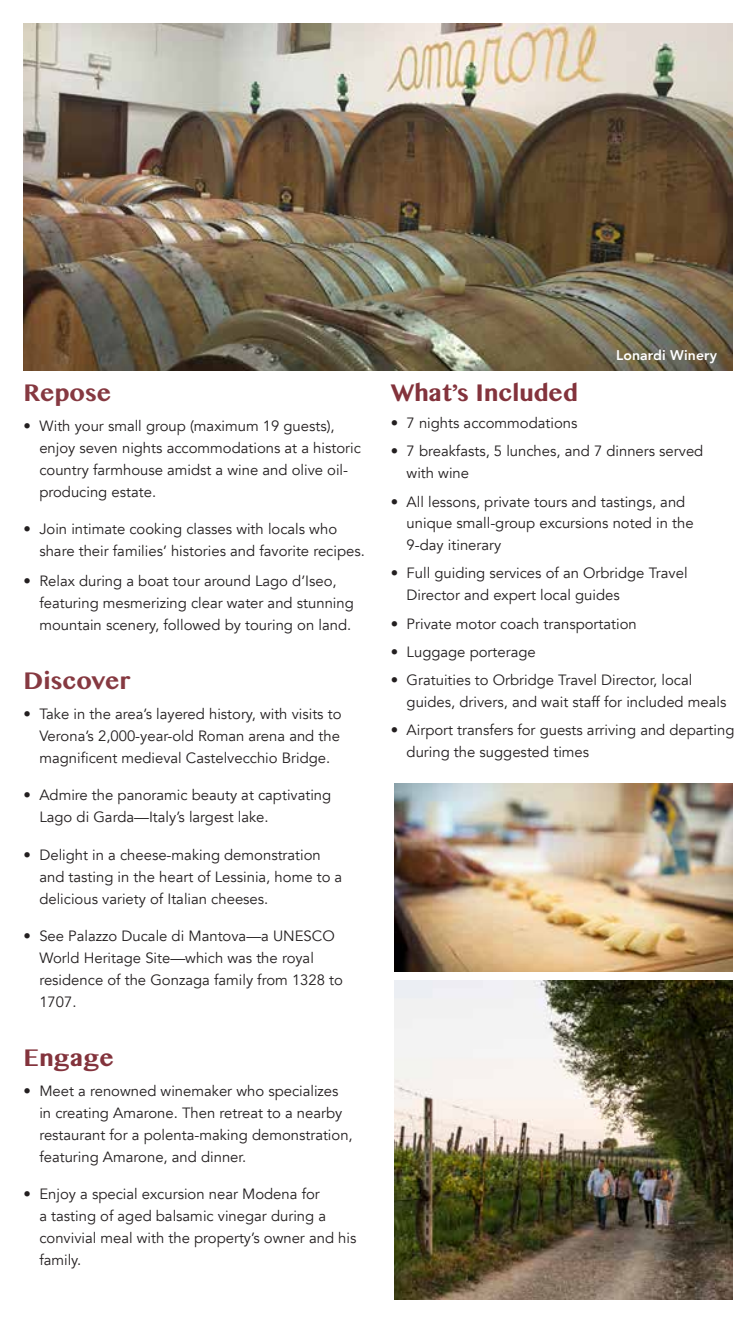
<style>
.page{position:relative;width:756px;height:1323px;background:#fff}
.page>*{position:absolute;margin:0;border:0;box-sizing:border-box;transform-origin:0 0}
.t1{font:700 28px "Khmer MN";color:#83333c}
.t2{font:700 28px "Khmer MN";color:#863941}
.t3{font:14.88px/21.9px "Avenir";color:#231f20}
.t4{font:800 14px "Avenir";letter-spacing:.01em;color:#fff}
</style>
<div class="page">
<img style="left:24px;top:24px;width:708px;height:346px">
<img style="left:394px;top:784px;width:338px;height:187px">
<img style="left:394px;top:980px;width:338px;height:319px">
<h1 class="t2" style="left:24px;top:375px;width:89px">Repose</h1>
<p class="t3" style="left:39px;top:415px;width:323px;text-indent:-16px">• With your small group (maximum 19 guests), enjoy seven nights accommodations at a historic country farmhouse amidst a wine and olive oil&shy;producing estate.</p>
<p class="t3" style="left:39px;top:519px;width:327px;text-indent:-16px">• Join intimate cooking classes with locals who share their families’ histories and favorite recipes.</p>
<p class="t3" style="left:39px;top:570px;width:316px;text-indent:-16px">• Relax during a boat tour around Lago d’Iseo, featuring mesmerizing clear water and stunning mountain scenery, followed by touring on land.</p>
<h1 class="t2" style="left:24px;top:663px;width:108px">Discover</h1>
<p class="t3" style="left:39px;top:703px;width:304px;text-align:justify;text-indent:-16px">• Take in the area’s layered history, with visits to Verona’s 2,000-year-old Roman arena and the magnificent medieval Castelvecchio Bridge.</p>
<p class="t3" style="left:39px;top:785px;width:293px;text-indent:-16px">• Admire the panoramic beauty at captivating<br>Lago di Garda—Italy’s largest lake.</p>
<p class="t3" style="left:39px;top:844px;width:305px;text-indent:-16px">• Delight in a cheese-making demonstration and tasting in the heart of Lessinia, home to a delicious variety of Italian cheeses.</p>
<p class="t3" style="left:39px;top:925px;width:305px;text-indent:-16px">• See Palazzo Ducale di Mantova—a UNESCO<br>World Heritage Site—which was the royal residence of the Gonzaga family from 1328 to<br>1707.</p>
<h1 class="t1" style="left:24px;top:1040px;width:92px">Engage</h1>
<p class="t3" style="left:39px;top:1080px;width:315px;text-indent:-16px">• Meet a renowned winemaker who specializes in creating Amarone. Then retreat to a nearby restaurant for a polenta-making demonstration, featuring Amarone, and dinner.</p>
<p class="t3" style="left:39px;top:1184px;width:319px;text-indent:-16px">• Enjoy a special excursion near Modena for<br>a tasting of aged balsamic vinegar during a convivial meal with the property’s owner and his family.</p>
<p class="t4" style="left:616px;top:344px;width:103px">Lonardi Winery</p>
<h1 class="t1" style="left:391px;top:375px;width:189px">What’s Included</h1>
<p class="t3" style="left:391px;top:413px;width:188px">• 7 nights accommodations</p>
<p class="t3" style="left:407px;top:441px;width:298px;text-indent:-16px">• 7 breakfasts, 5 lunches, and 7 dinners served with wine</p>
<p class="t3" style="left:407px;top:491px;width:289px;text-indent:-16px">• All lessons, private tours and tastings, and unique small-group excursions noted in the<br>9-day itinerary</p>
<p class="t3" style="left:407px;top:563px;width:282px;text-indent:-16px">• Full guiding services of an Orbridge Travel<br>Director and expert local guides</p>
<p class="t3" style="left:391px;top:613px;width:247px">• Private motor coach transportation</p>
<p class="t3" style="left:391px;top:641px;width:146px">• Luggage porterage</p>
<p class="t3" style="left:407px;top:669px;width:321px;text-indent:-16px">• Gratuities to Orbridge Travel Director, local guides, drivers, and wait staff for included meals</p>
<p class="t3" style="left:407px;top:719px;width:329px;text-indent:-16px">• Airport transfers for guests arriving and departing during the suggested times</p>
</div>
